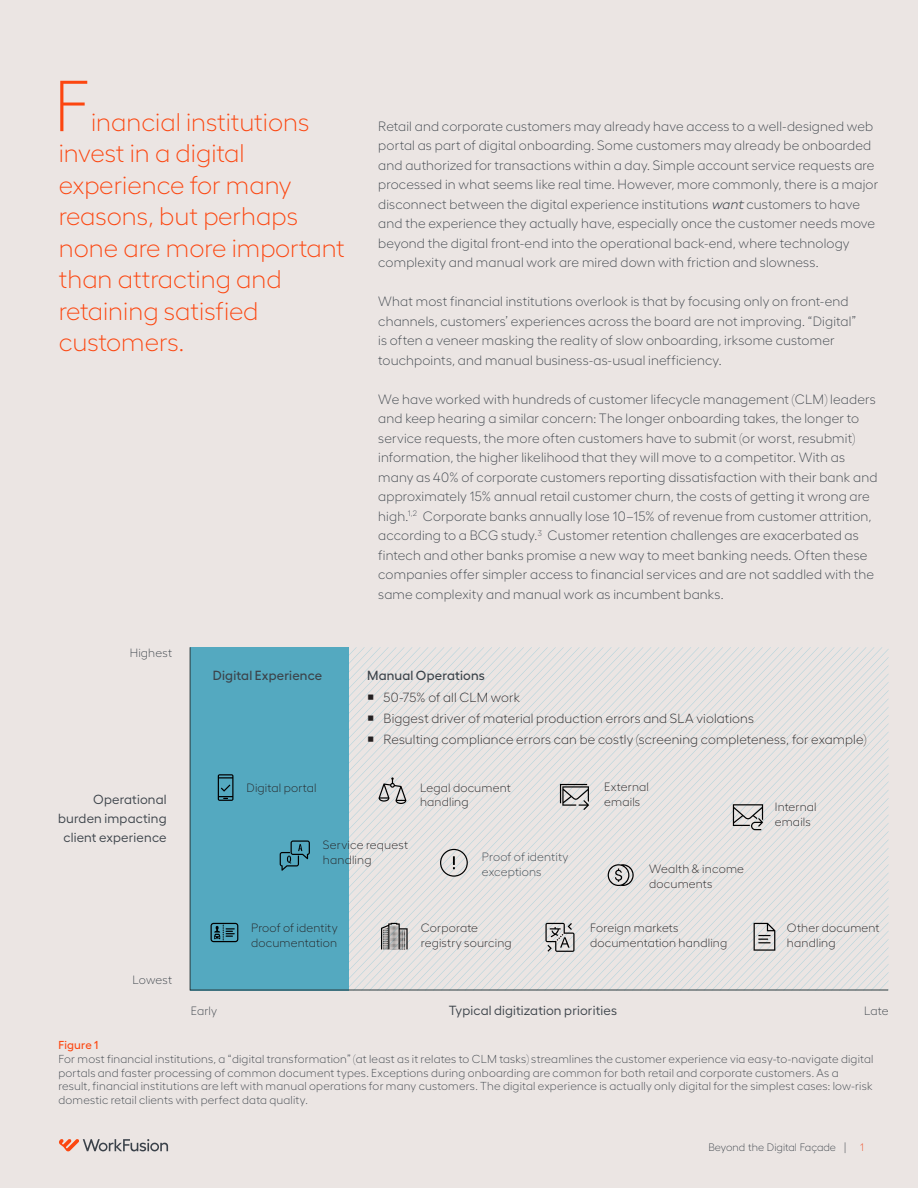
<style>
.page{position:relative;width:918px;height:1188px;background:#ebe5e3}
.page>*{position:absolute;margin:0;border:0;box-sizing:border-box;transform-origin:0 0}
.t1{font:300 72px "Hellix";color:#fc4610}
.t2{font:300 25.5px/31.5px "Hellix";color:#fc4610}
.t3{font:300 13.5px/19.5px "Hellix";letter-spacing:.01em;color:#3b4249}
.t4{font:300 13.2px/20.7px "Hellix";letter-spacing:.01em;color:#231f20}
.t5{font:13.2px/19.4px "Hellix";letter-spacing:.01em;color:#3b4249;text-align:right}
.t6{font:500 13.2px "Hellix";letter-spacing:.015em;color:#3b4249}
.t7{font:300 12px/14.5px "Hellix";letter-spacing:.015em;color:#231f20}
.t8{font:300 12px/14.5px "Hellix";letter-spacing:.015em;color:#3b4249}
.t9{font:300 11.55px/13.5px "Hellix";letter-spacing:.015em;color:#3b4249}
.t10{font:500 11.55px "Hellix";letter-spacing:.02em;color:#fc4610}
.t11{font:300 10.8px "Hellix";color:#3b4249}
.t12{font:300 10.8px "Hellix";color:#f04b22}
.s1{font-style:italic}
</style>
<div class="page">
<svg style="left:59px;top:1139px;width:109px;height:13px"></svg>
<svg style="left:189px;top:647px;width:700px;height:344px"></svg>
<svg style="left:218px;top:774px;width:15px;height:27px"></svg>
<svg style="left:280px;top:840px;width:30px;height:31px"></svg>
<svg style="left:688px;top:781px;width:201px;height:209px"></svg>
<svg style="left:608px;top:864px;width:26px;height:22px"></svg>
<svg style="left:211px;top:923px;width:27px;height:19px"></svg>
<svg style="left:348px;top:647px;width:241px;height:343px"></svg>
<h1 class="t1" style="left:54px;top:72px;width:38px">F</h1>
<h2 class="t2" style="left:59px;top:107px;width:287px;text-indent:32px">inancial institutions invest in a digital experience for many reasons, but perhaps none are more important than attracting and retaining satisfied customers.</h2>
<p class="t8" style="left:130px;top:646px;width:44px">Highest</p>
<p class="t3" style="left:378px;top:117px;width:501px">Retail and corporate customers may already have access to a well-designed web portal as part of digital onboarding. Some customers may already be onboarded and authorized for transactions within a day. Simple account service requests are processed in what seems like real time. However, more commonly, there is a major disconnect between the digital experience institutions <span class="s1">want</span> customers to have and the experience they actually have, especially once the customer needs move beyond the digital front-end into the operational back-end, where technology complexity and manual work are mired down with friction and slowness.</p>
<p class="t3" style="left:378px;top:292px;width:479px">What most financial institutions overlook is that by focusing only on front-end channels, customers’ experiences across the board are not improving. “Digital” is often a veneer masking the reality of slow onboarding, irksome customer touchpoints, and manual business-as-usual inefficiency.</p>
<p class="t3" style="left:378px;top:390px;width:501px">We have worked with hundreds of customer lifecycle management (CLM) leaders and keep hearing a similar concern: The longer onboarding takes, the longer to service requests, the more often customers have to submit (or worst, resubmit) information, the higher likelihood that they will move to a competitor. With as many as 40% of corporate customers reporting dissatisfaction with their bank and approximately 15% annual retail customer churn, the costs of getting it wrong are high.<sup>1,2</sup> Corporate banks annually lose 10–15% of revenue from customer attrition, according to a BCG study.<sup>3</sup> Customer retention challenges are exacerbated as fintech and other banks promise a new way to meet banking needs. Often these companies offer simpler access to financial services and are not saddled with the same complexity and manual work as incumbent banks.</p>
<p class="t5" style="left:58px;top:791px;width:110px">Operational burden impacting client experience</p>
<p class="t8" style="left:133px;top:973px;width:41px">Lowest</p>
<p class="t6" style="left:213px;top:671px;width:111px">Digital Experience</p>
<p class="t6" style="left:367px;top:671px;width:119px">Manual Operations</p>
<p class="t4" style="left:384px;top:688px;width:484px">50-75% of all CLM work<br>Biggest driver of material production errors and SLA violations<br>Resulting compliance errors can be costly (screening completeness, for example)</p>
<p class="t7" style="left:420px;top:781px;width:92px">Legal document handling</p>
<p class="t7" style="left:604px;top:781px;width:46px">External emails</p>
<p class="t7" style="left:247px;top:781px;width:72px">Digital portal</p>
<p class="t7" style="left:775px;top:800px;width:43px">Internal emails</p>
<p class="t7" style="left:323px;top:838px;width:87px">Service request handling</p>
<p class="t8" style="left:482px;top:850px;width:88px">Proof of identity exceptions</p>
<p class="t7" style="left:649px;top:862px;width:96px">Wealth &amp; income documents</p>
<p class="t7" style="left:251px;top:921px;width:88px">Proof of identity documentation</p>
<p class="t7" style="left:590px;top:921px;width:139px">Foreign markets documentation handling</p>
<p class="t7" style="left:421px;top:921px;width:93px">Corporate registry sourcing</p>
<p class="t7" style="left:787px;top:921px;width:94px">Other document handling</p>
<p class="t8" style="left:191px;top:1004px;width:28px">Early</p>
<p class="t5" style="left:449px;top:1002px;width:170px">Typical digitization priorities</p>
<p class="t8" style="left:864px;top:1004px;width:26px">Late</p>
<p class="t10" style="left:58px;top:1041px;width:41px">Figure 1</p>
<p class="t9" style="left:58px;top:1053px;width:817px">For most financial institutions, a “digital transformation” (at least as it relates to CLM tasks) streamlines the customer experience via easy-to-navigate digital portals and faster processing of common document types. Exceptions during onboarding are common for both retail and corporate customers. As a<br>result, financial institutions are left with manual operations for many customers. The digital experience is actually only digital for the simplest cases: low-risk domestic retail clients with perfect data quality.</p>
<p class="t11" style="left:709px;top:1143px;width:139px">Beyond the Digital Façade |</p>
<p class="t12" style="left:860px;top:1143px;width:5px">1</p>
</div>
